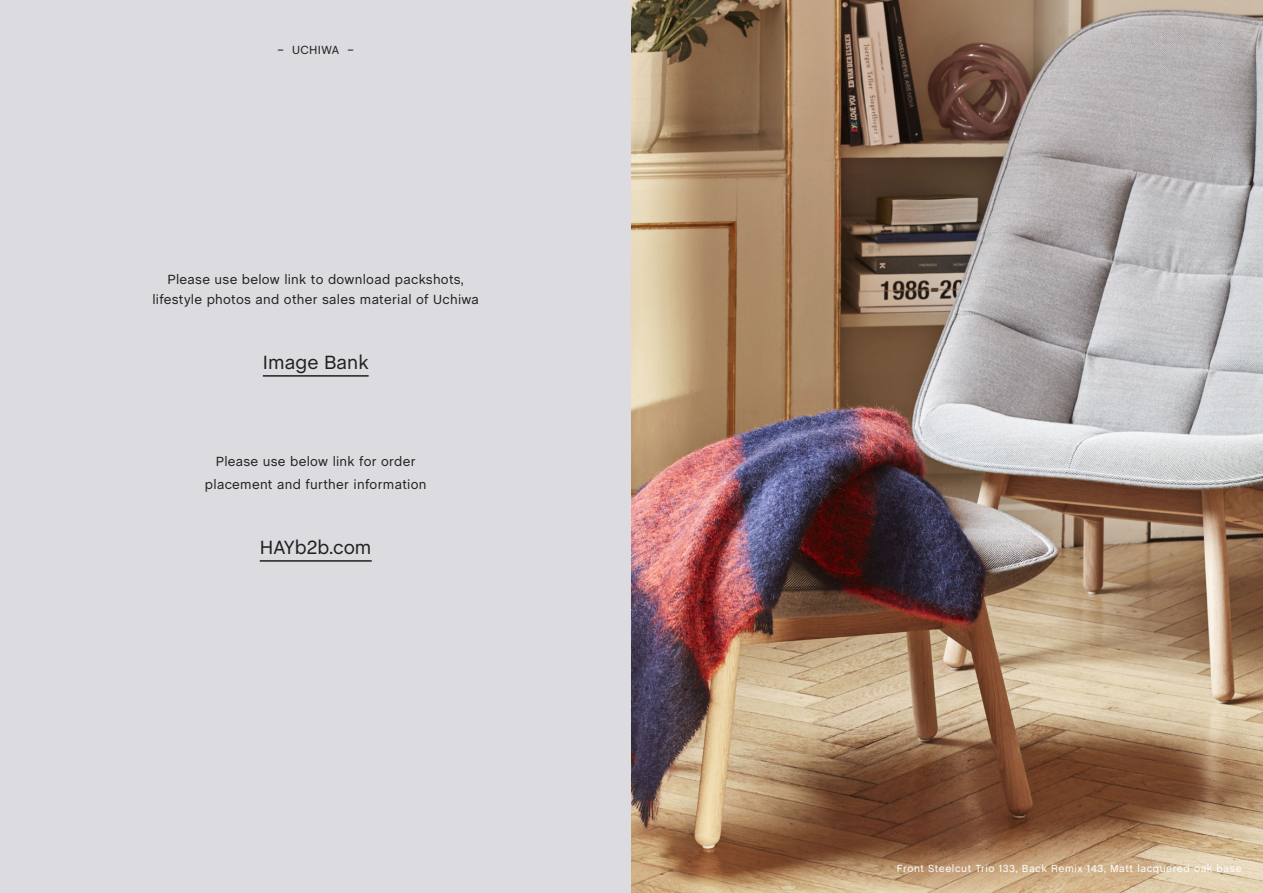
<style>
.page{position:relative;width:1263px;height:893px;background:#fff}
.page>*{position:absolute;margin:0;border:0;box-sizing:border-box;transform-origin:0 0}
.t1{font:19.5px "Chalet";color:#231f20}
.t2{font:13.5px/19.5px "Chalet";letter-spacing:.02em;color:#231f20;text-align:center}
._03_Page_Header{font:12px "Chalet";letter-spacing:.03em;color:#231f20}
._08_Caption_text{font:10.5px "Chalet";letter-spacing:.05em;color:#fff}
</style>
<div class="page">
<div style="left:0;top:0;width:631px;height:893px;background:#dcdbe0"></div>
<hr style="left:263px;top:375px;width:106px;height:2px;background:#231f20">
<hr style="left:260px;top:560px;width:112px;height:2px;background:#231f20">
<img style="left:631px;top:0;width:632px;height:893px">
<p class="_03_Page_Header" style="left:277px;top:43px;width:78px">– UCHIWA –</p>
<p class="t2" style="left:152px;top:270px;width:328px">Please use below link to download packshots, lifestyle photos and other sales material of Uchiwa</p>
<p class="t1" style="left:263px;top:350px;width:107px">Image Bank</p>
<p class="t2" style="left:205px;top:451px;width:223px;line-height:22.5px">Please use below link for order placement and further information</p>
<p class="t1" style="left:260px;top:535px;width:113px">HAYb2b.com</p>
<p class="_08_Caption_text" style="left:897px;top:862px;width:346px">Front Steelcut Trio 133, Back Remix 143, Matt lacquered oak base</p>
</div>
